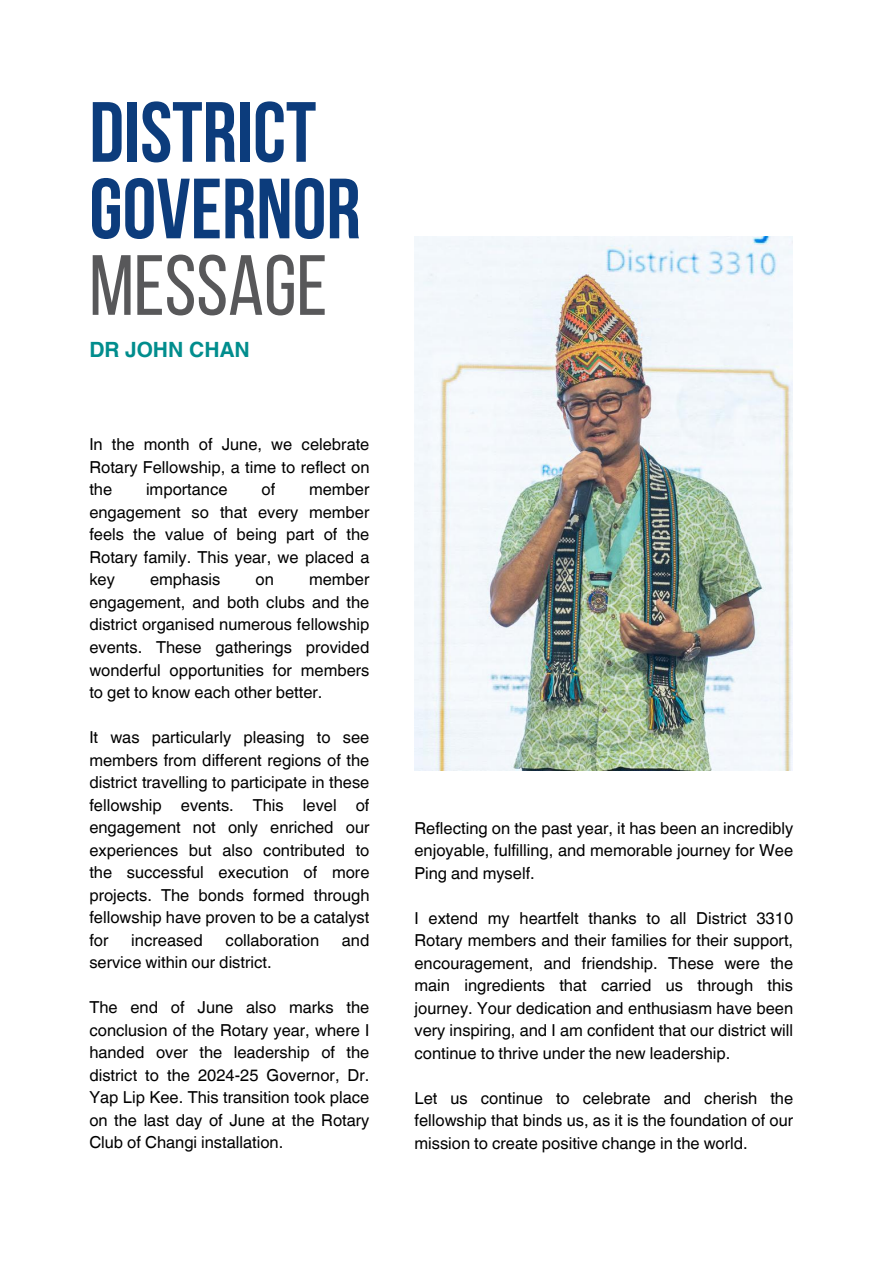
<style>
.page{position:relative;width:894px;height:1264px;background:#fff}
.page>*{position:absolute;margin:0;border:0;box-sizing:border-box;transform-origin:0 0}
.t1{font:700 85.2px/76.5px "Bebas Neue";color:#0c3c7c}
.t2{font:85.2px "Bebas Neue";color:#58585a}
.t3{font:700 21px "Helvetica World";color:#018d8d}
.t4{font:16.5px/22.5px "Helvetica World";color:#000;text-align:justify}
</style>
<div class="page">
<img style="left:414px;top:237px;width:378px;height:533px">
<h1 class="t1" style="left:89px;top:102px;width:273px">DISTRICT<br>GOVERNOR</h1>
<h1 class="t2" style="left:89px;top:251px;width:239px">MESSAGE</h1>
<p class="t3" style="left:89px;top:332px;width:162px">DR JOHN CHAN</p>
<p class="t4" style="left:89px;top:433px;width:281px">In the month of June, we celebrate Rotary Fellowship, a time to reflect on the</p>
<p class="t4" style="left:146px;top:478px;width:83px">importance</p>
<p class="t4" style="left:261px;top:478px;width:15px">of</p>
<p class="t4" style="left:89px;top:478px;width:281px;text-indent:220px">member engagement so that every member feels the value of being part of the Rotary family. This year, we placed a key</p>
<p class="t4" style="left:89px;top:568px;width:281px;text-indent:220px">member engagement, and both clubs and the district organised numerous fellowship events. These gatherings provided wonderful opportunities for members to get to know each other better.</p>
<p class="t4" style="left:89px;top:726px;width:281px">It was particularly pleasing to see members from different regions of the district travelling to participate in these fellowship events. This level of engagement not only enriched our experiences but also contributed to the successful execution of more projects. The bonds formed through fellowship have proven to be a catalyst for</p>
<p class="t4" style="left:150px;top:568px;width:72px">emphasis</p>
<p class="t4" style="left:255px;top:568px;width:20px">on</p>
<p class="t4" style="left:131px;top:928px;width:73px">increased</p>
<p class="t4" style="left:225px;top:928px;width:95px">collaboration</p>
<p class="t4" style="left:342px;top:928px;width:29px">and</p>
<p class="t4" style="left:89px;top:951px;width:184px">service within our district.</p>
<p class="t4" style="left:89px;top:996px;width:281px">The end of June also marks the conclusion of the Rotary year, where I handed over the leadership of the district to the 2024-25 Governor, Dr.<br>Yap Lip Kee. This transition took place on the last day of June at the Rotary Club of Changi installation.</p>
<p class="t4" style="left:414px;top:816px;width:380px">Reflecting on the past year, it has been an incredibly enjoyable, fulfilling, and memorable journey for Wee Ping and myself.</p>
<p class="t4" style="left:414px;top:906px;width:380px">I extend my heartfelt thanks to all District 3310<br>Rotary members and their families for their support, encouragement, and friendship. These were the main ingredients that carried us through this journey. Your dedication and enthusiasm have been very inspiring, and I am confident that our district will continue to thrive under the new leadership.</p>
<p class="t4" style="left:414px;top:1086px;width:380px">Let us continue to celebrate and cherish the fellowship that binds us, as it is the foundation of our mission to create positive change in the world.</p>
</div>
